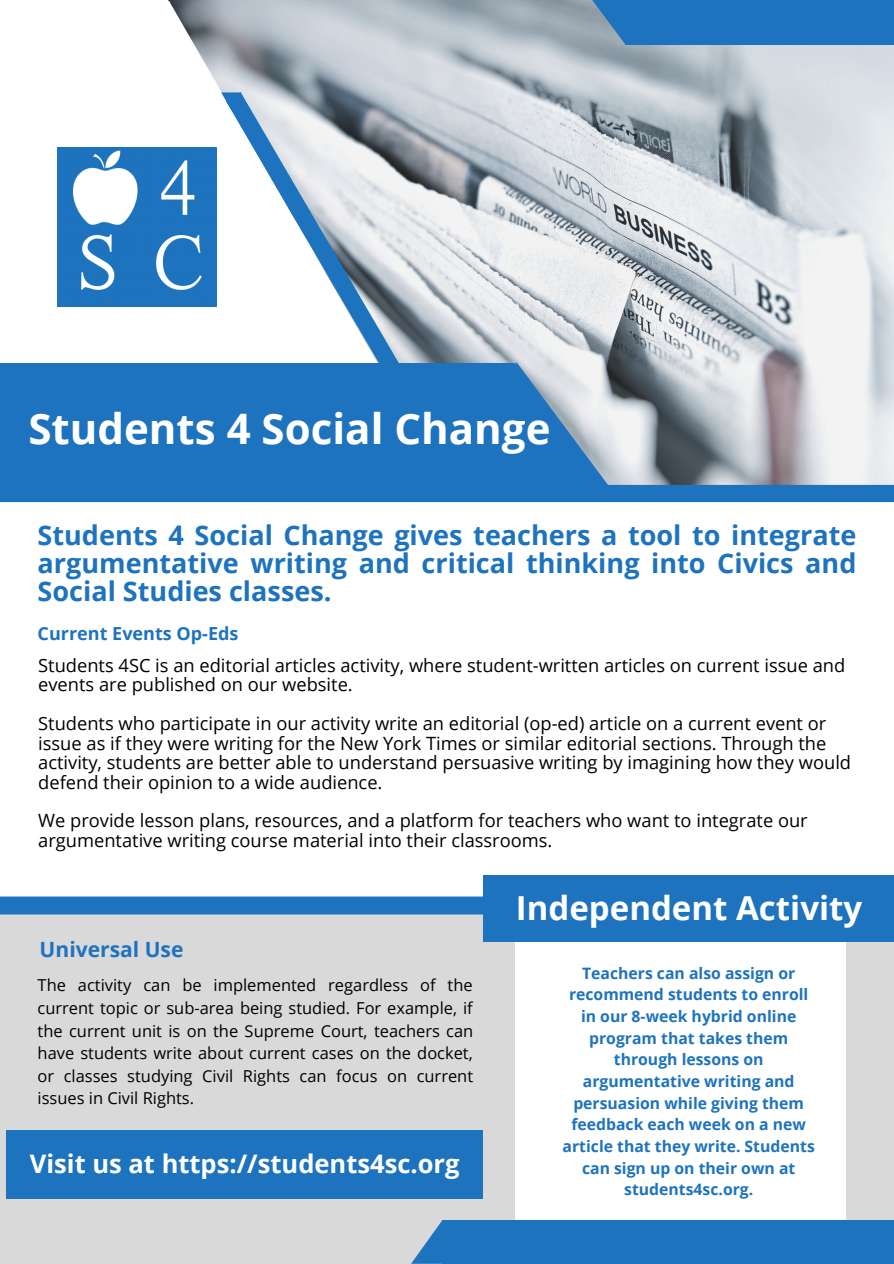
<style>
.page{position:relative;width:894px;height:1264px;background:#fff}
.page>*{position:absolute;margin:0;border:0;box-sizing:border-box;transform-origin:0 0}
.t1{font:700 42px "Open Sans";color:#fff}
.t2{font:700 33px "Open Sans";color:#fff}
.t3{font:700 27px/28.2px "Open Sans";color:#1e73be;text-align:justify}
.t4{font:700 25.5px "Open Sans";color:#fff}
.t5{font:700 21px "Open Sans";color:#1e73be}
.t6{font:18.3px/19.5px "Open Sans";color:#000}
.t7{font:700 18px "Open Sans";color:#1e73be}
.t8{font:16.5px/22.6px "Open Sans";color:#000;text-align:justify}
.t9{font:700 15.75px/21.6px "Open Sans";color:#1e73be;text-align:center}
</style>
<div class="page">
<img style="left:453px;top:0;width:440px;height:362px">
<svg style="left:57px;top:0;width:396px;height:362px"></svg>
<div style="left:625px;top:0;width:268px;height:44px;background:#1e73be"></div>
<svg style="left:592px;top:0;width:33px;height:44px"></svg>
<img style="left:57px;top:147px;width:159px;height:159px">
<div style="left:845px;top:908px;width:48px;height:355px;background:#d9d9d9"></div>
<div style="left:0;top:903px;width:515px;height:360px;background:#d9d9d9"></div>
<div style="left:0;top:896px;width:483px;height:18px;background:#1e73be"></div>
<div style="left:483px;top:874px;width:410px;height:67px;background:#1e73be"></div>
<div style="left:6px;top:1130px;width:477px;height:68px;background:#1e73be"></div>
<div style="left:442px;top:1220px;width:451px;height:43px;background:#1e73be"></div>
<svg style="left:411px;top:1221px;width:31px;height:42px"></svg>
<svg style="left:0;top:362px;width:893px;height:140px;background:#538cc0"></svg>
<svg style="left:226px;top:92px;width:180px;height:293px"></svg>
<svg style="left:221px;top:92px;width:20px;height:18px"></svg>
<h1 class="t1" style="left:28px;top:399px;width:523px">Students 4 Social Change</h1>
<h3 class="t3" style="left:38px;top:520px;width:820px">Students 4 Social Change gives teachers a tool to integrate argumentative writing and critical thinking into Civics and Social Studies classes.</h3>
<p class="t7" style="left:38px;top:620px;width:202px">Current Events Op-Eds</p>
<p class="t6" style="left:38px;top:655px;width:808px">Students 4SC is an editorial articles activity, where student-written articles on current issue and events are published on our website.</p>
<p class="t6" style="left:38px;top:713px;width:814px">Students who participate in our activity write an editorial (op-ed) article on a current event or issue as if they were writing for the New York Times or similar editorial sections. Through the activity, students are better able to understand persuasive writing by imagining how they would defend their opinion to a wide audience.</p>
<p class="t6" style="left:38px;top:810px;width:770px">We provide lesson plans, resources, and a platform for teachers who want to integrate our argumentative writing course material into their classrooms.</p>
<p class="t5" style="left:40px;top:934px;width:145px">Universal Use</p>
<p class="t8" style="left:38px;top:973px;width:437px">The activity can be implemented regardless of the current topic or sub-area being studied. For example, if the current unit is on the Supreme Court, teachers can have students write about current cases on the docket, or classes studying Civil Rights can focus on current issues in Civil Rights.</p>
<h3 class="t4" style="left:30px;top:1145px;width:431px">Visit us at https://students4sc.org</h3>
<h2 class="t2" style="left:515px;top:885px;width:348px">Independent Activity</h2>
<p class="t9" style="left:562px;top:961px;width:254px">Teachers can also assign or recommend students to enroll in our 8-week hybrid online program that takes them through lessons on argumentative writing and persuasion while giving them feedback each week on a new article that they write. Students can sign up on their own at students4sc.org.</p>
</div>
